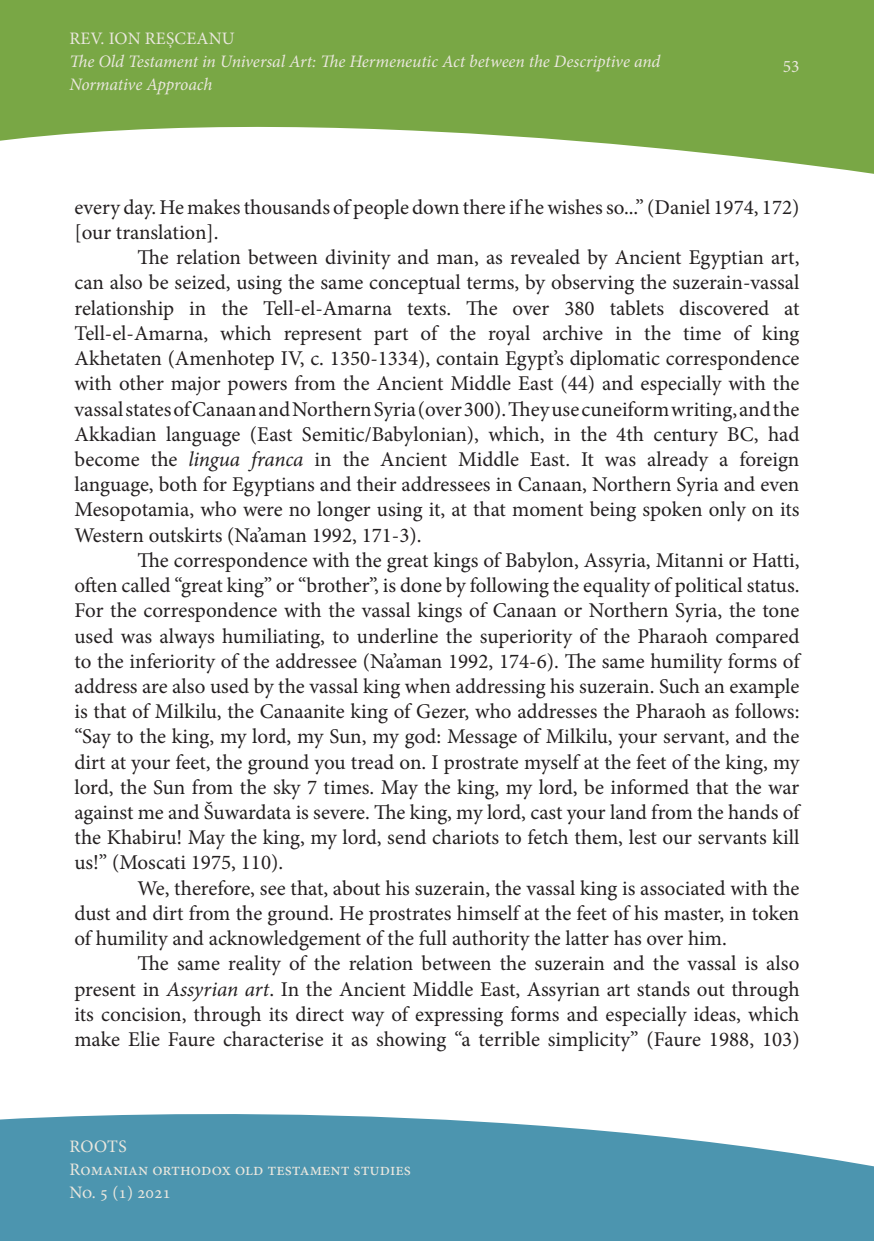
<style>
.page{position:relative;width:874px;height:1241px;background:#fff}
.page>*{position:absolute;margin:0;border:0;box-sizing:border-box;transform-origin:0 0}
.t1{font:21px/25.2px "Minion Pro";color:#231f20;text-align:justify}
.t2{font:italic 17.5px/22.8px "Minion Pro";letter-spacing:-.005em;color:#eae7de}
.t3{font:17.5px/22.8px "Minion Pro";color:#eae7de}
.s1{font-style:italic}
</style>
<div class="page">
<svg style="left:0;top:0;width:873px;height:174px;fill:#79a745"></svg>
<svg style="left:0;top:1114px;width:873px;height:126px;background:#5e9fb7"></svg>
<p class="t3" style="left:70px;top:28px;width:167px">REV. ION REȘCEANU</p>
<p class="t2" style="left:69px;top:50px;width:592px">The Old Testament in Universal Art: The Hermeneutic Act between the Descriptive and<br>Normative Approach</p>
<p class="t3" style="left:782px;top:55px;width:18px">53</p>
<p class="t1" style="left:74px;top:194px;width:726px">every day. He makes thousands of people down there if he wishes so...” (Daniel 1974, 172) [our translation].</p>
<p class="t1" style="left:74px;top:245px;width:726px;text-indent:63px">The relation between divinity and man, as revealed by Ancient Egyptian art, can also be seized, using the same conceptual terms, by observing the suzerain-vassal relationship in the Tell-el-Amarna texts. The over 380 tablets discovered at Tell-el-Amarna, which represent part of the royal archive in the time of king Akhetaten (Amenhotep IV, c. 1350-1334), contain Egypt’s diplomatic correspondence with other major powers from the Ancient Middle East (44) and especially with the vassal states of Canaan and Northern Syria (over 300). They use cuneiform writing, and the Akkadian language (East Semitic/Babylonian), which, in the 4th century BC, had become the <span class="s1">lingua franca</span> in the Ancient Middle East. It was already a foreign language, both for Egyptians and their addressees in Canaan, Northern Syria and even Mesopotamia, who were no longer using it, at that moment being spoken only on its Western outskirts (Na’aman 1992, 171-3).</p>
<p class="t1" style="left:74px;top:547px;width:726px;text-indent:63px">The correspondence with the great kings of Babylon, Assyria, Mitanni or Hatti, often called “great king” or “brother”, is done by following the equality of political status.<br>For the correspondence with the vassal kings of Canaan or Northern Syria, the tone used was always humiliating, to underline the superiority of the Pharaoh compared to the inferiority of the addressee (Na’aman 1992, 174-6). The same humility forms of address are also used by the vassal king when addressing his suzerain. Such an example is that of Milkilu, the Canaanite king of Gezer, who addresses the Pharaoh as follows: “Say to the king, my lord, my Sun, my god: Message of Milkilu, your servant, and the dirt at your feet, the ground you tread on. I prostrate myself at the feet of the king, my lord, the Sun from the sky 7 times. May the king, my lord, be informed that the war against me and Šuwardata is severe. The king, my lord, cast your land from the hands of the Khabiru! May the king, my lord, send chariots to fetch them, lest our servants kill us!” (Moscati 1975, 110).</p>
<p class="t1" style="left:74px;top:875px;width:726px;text-indent:63px">We, therefore, see that, about his suzerain, the vassal king is associated with the dust and dirt from the ground. He prostrates himself at the feet of his master, in token of humility and acknowledgement of the full authority the latter has over him.</p>
<p class="t1" style="left:74px;top:950px;width:726px;text-indent:63px">The same reality of the relation between the suzerain and the vassal is also present in <span class="s1">Assyrian art</span>. In the Ancient Middle East, Assyrian art stands out through its concision, through its direct way of expressing forms and especially ideas, which make Elie Faure characterise it as showing “a terrible simplicity” (Faure 1988, 103)</p>
<p class="t3" style="left:69px;top:1135px;width:343px">ROOTS<br>Romanian orthodox old testament studies<br>No. 5 (1) 2021</p>
</div>
